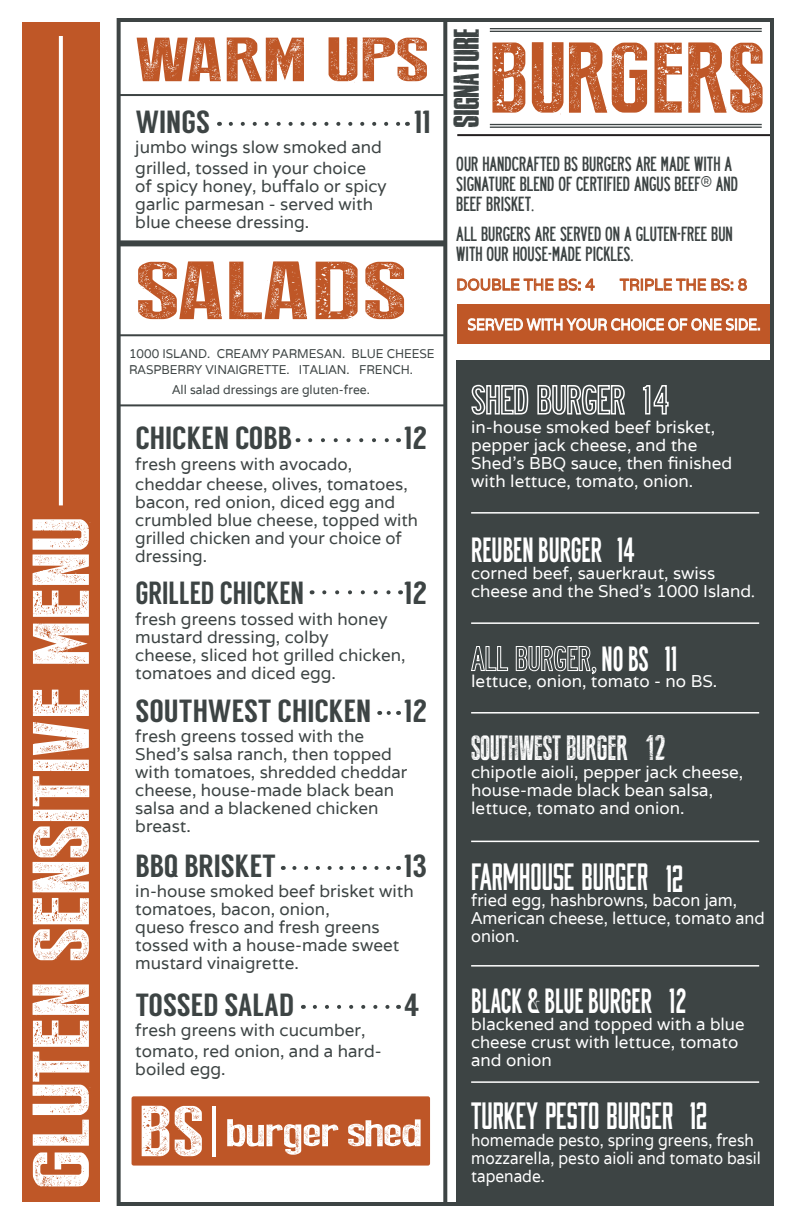
<style>
.page{position:relative;width:792px;height:1224px;background:#fff}
.page>*{position:absolute;margin:0;border:0;box-sizing:border-box;transform-origin:0 0}
.t1{font:100px "Press Style";color:#bf5727;scale:1.25 1}
.t2{font:82px "Press Style";color:#bf5727;scale:1.83 1}
.t3{font:80px "Press Style";color:#fff;scale:1.5 1}
.t4{font:62.4px "Press Style";color:#bf5727;scale:1.83 1}
.t5{font:35px "Langdon";color:#fff;scale:.68 1}
.t6{font:35px "Abolition Sharp";color:#fff;scale:.92 1}
.t7{font:35px "Press Style";color:#fff;scale:.92 1}
.t8{font:32px "Langdon";color:#3d4444}
.t9{font:32px "Langdon";color:#3d4444;scale:.9 1}
.t10{font:30px "Cross Town";color:#3d4444;scale:1.07 1}
.t11{font:18px/20px "Roadway";color:#3d4444;scale:.94 1}
.t12{font:17px/18px "Varela";color:#3d4444}
.t13{font:17px/18px "Varela";color:#fff}
.t14{font:17px/18px "Varela";color:#fff;scale:.91 1}
.t15{font:17px/18px "Varela";color:#fff;scale:.96 1}
.t16{font:16px "Varela";color:#fff;scale:.86 1}
.t17{font:16px "Varela";color:#bf5727;scale:.94 1}
.t18{font:12.6px "Varela";color:#3d4444;scale:.96 1}
.s1{font-family:"Roadway";font-size:18px}
</style>
<div class="page">
<div style="left:119px;top:240px;width:326px;height:6px;background:#3d4444"></div>
<hr style="left:119px;top:94px;width:326px;height:2px;background:#3d4444">
<div style="left:456px;top:361px;width:318px;height:841px;background:#3d4444"></div>
<hr style="left:457px;top:134px;width:314px;height:2px;background:#231f20">
<div style="left:457px;top:304px;width:314px;height:40px;background:#bf5727"></div>
<div style="left:117px;top:18px;width:657px;height:1188px;border:4px solid #3d4444"></div>
<div style="left:22px;top:22px;width:78px;height:1180px;background:#bf5727"></div>
<svg style="left:59px;top:36px;width:4px;height:469px;background:#fdfaf8"></svg>
<svg style="left:231px;top:122px;width:170px;height:4px"></svg>
<svg style="left:310px;top:438px;width:79px;height:4px"></svg>
<svg style="left:389px;top:711px;width:10px;height:4px"></svg>
<svg style="left:324px;top:590px;width:67px;height:4px"></svg>
<svg style="left:294px;top:866px;width:97px;height:4px"></svg>
<svg style="left:315px;top:1005px;width:75px;height:4px"></svg>
<hr style="left:490px;top:124px;width:272px;height:1px;background:#3d4444">
<hr style="left:490px;top:127px;width:272px;height:1px;background:#3d4444">
<hr style="left:490px;top:28px;width:272px;height:1px;background:#3d4444">
<hr style="left:490px;top:31px;width:272px;height:1px;background:#3d4444">
<svg style="left:467px;top:318px;width:293px;height:13px"></svg>
<svg style="left:457px;top:278px;width:138px;height:13px"></svg>
<svg style="left:620px;top:278px;width:127px;height:13px"></svg>
<svg style="left:471px;top:384px;width:58px;height:31px"></svg>
<svg style="left:537px;top:384px;width:88px;height:31px"></svg>
<svg style="left:471px;top:646px;width:38px;height:25px"></svg>
<svg style="left:515px;top:645px;width:82px;height:30px"></svg>
<svg style="left:642px;top:385px;width:27px;height:30px"></svg>
<hr style="left:471px;top:512px;width:288px;height:2px;background:#fff">
<hr style="left:471px;top:712px;width:288px;height:2px;background:#fff">
<hr style="left:471px;top:841px;width:288px;height:1px;background:#fff">
<hr style="left:471px;top:965px;width:288px;height:2px;background:#fff">
<hr style="left:471px;top:1081px;width:288px;height:2px;background:#fff">
<hr style="left:471px;top:622px;width:288px;height:2px;background:#fff">
<svg style="left:443px;top:20px;width:4px;height:1184px;background:#4b5252"></svg>
<hr style="left:119px;top:334px;width:326px;height:2px;background:#3d4444">
<hr style="left:119px;top:404px;width:326px;height:2px;background:#3d4444">
<div style="left:132px;top:1096px;width:298px;height:70px;background:#be5627;border-radius:2px"></div>
<svg style="left:142px;top:1106px;width:27px;height:50px"></svg>
<svg style="left:175px;top:1106px;width:27px;height:50px"></svg>
<svg style="left:227px;top:1119px;width:111px;height:36px"></svg>
<svg style="left:348px;top:1119px;width:73px;height:27px"></svg>
<hr style="left:212px;top:1106px;width:4px;height:50px;background:#fff">
<p class="t3" style="left:19px;top:1189px;width:450px;rotate:-90deg">GLUTEN SENSITIVE MENU</p>
<p class="t4" style="left:135px;top:27px;width:162px">WARM UPS</p>
<p class="t8" style="left:135px;top:103px;width:76px">WINGS</p>
<p class="t12" style="left:135px;top:137px;width:248px;line-height:20.4px">jumbo wings slow smoked and grilled, tossed in your choice</p>
<p class="t12" style="left:135px;top:177px;width:253px">of spicy honey, buffalo or spicy garlic parmesan - served with</p>
<p class="t12" style="left:135px;top:213px;width:176px">blue cheese dressing.</p>
<p class="t8" style="left:414px;top:103px;width:18px">11</p>
<p class="t2" style="left:135px;top:248px;width:150px">SALADS</p>
<p class="t18" style="left:129px;top:345px;width:320px">1000 ISLAND. CREAMY PARMESAN. BLUE CHEESE</p>
<p class="t18" style="left:129px;top:361px;width:297px">RASPBERRY VINAIGRETTE. ITALIAN. FRENCH.</p>
<p class="t18" style="left:172px;top:381px;width:208px">All salad dressings are gluten-free.</p>
<p class="t8" style="left:135px;top:419px;width:158px">CHICKEN COBB</p>
<p class="t8" style="left:404px;top:419px;width:24px">12</p>
<p class="t12" style="left:135px;top:455px;width:219px">fresh greens with avocado,</p>
<p class="t12" style="left:135px;top:475px;width:284px">cheddar cheese, olives, tomatoes, bacon, red onion, diced egg and crumbled blue cheese, topped with grilled chicken and your choice of dressing.</p>
<p class="t9" style="left:135px;top:575px;width:189px">GRILLED CHICKEN</p>
<p class="t8" style="left:404px;top:575px;width:24px">12</p>
<p class="t12" style="left:135px;top:610px;width:254px">fresh greens tossed with honey mustard dressing, colby</p>
<p class="t12" style="left:135px;top:646px;width:272px">cheese, sliced hot grilled chicken, tomatoes and diced egg.</p>
<p class="t8" style="left:135px;top:692px;width:237px">SOUTHWEST CHICKEN</p>
<p class="t8" style="left:404px;top:692px;width:24px">12</p>
<p class="t12" style="left:135px;top:727px;width:258px">fresh greens tossed with the<br>Shed’s salsa ranch, then topped</p>
<p class="t12" style="left:135px;top:763px;width:274px">with tomatoes, shredded cheddar cheese, house-made black bean</p>
<p class="t12" style="left:135px;top:799px;width:245px">salsa and a blackened chicken breast.</p>
<p class="t8" style="left:135px;top:847px;width:142px">BBQ BRISKET</p>
<p class="t8" style="left:404px;top:847px;width:25px">13</p>
<p class="t12" style="left:135px;top:882px;width:280px">in-house smoked beef brisket with tomatoes, bacon, onion,</p>
<p class="t12" style="left:135px;top:918px;width:266px">queso fresco and fresh greens tossed with a house-made sweet</p>
<p class="t12" style="left:135px;top:954px;width:165px">mustard vinaigrette.</p>
<p class="t8" style="left:135px;top:986px;width:160px">TOSSED SALAD</p>
<p class="t12" style="left:135px;top:1021px;width:232px">fresh greens with cucumber,</p>
<p class="t12" style="left:135px;top:1042px;width:248px">tomato, red onion, and a hard&shy;boiled egg.</p>
<p class="t8" style="left:404px;top:986px;width:17px">4</p>
<p class="t10" style="left:453px;top:127px;width:94px;rotate:-90deg">SIGNATURE</p>
<p class="t1" style="left:490px;top:26px;width:221px">BURGERS</p>
<p class="t11" style="left:456px;top:153px;width:301px">OUR HANDCRAFTED BS BURGERS ARE MADE WITH A<br>SIGNATURE BLEND OF CERTIFIED ANGUS BEEF<sup>®</sup> AND<br>BEEF BRISKET.</p>
<p class="t11" style="left:456px;top:223px;width:296px">ALL BURGERS ARE SERVED ON A GLUTEN-FREE BUN<br>WITH OUR HOUSE-MADE PICKLES.</p>
<p class="t17" style="left:456px;top:274px;width:149px">DOUBLE THE BS: 4</p>
<p class="t17" style="left:620px;top:274px;width:137px">TRIPLE THE BS: 8</p>
<p class="t16" style="left:468px;top:314px;width:342px">SERVED WITH YOUR CHOICE OF ONE SIDE.</p>
<p class="t13" style="left:471px;top:417px;width:245px">in-house smoked beef brisket,</p>
<p class="t13" style="left:471px;top:435px;width:228px">pepper jack cheese, and the</p>
<p class="t13" style="left:471px;top:453px;width:263px">Shed's BBQ sauce, then finished</p>
<p class="t13" style="left:471px;top:471px;width:224px">with lettuce, tomato, onion.</p>
<p class="t5" style="left:471px;top:529px;width:242px">REUBEN BURGER 14</p>
<p class="t13" style="left:471px;top:564px;width:285px">corned beef, sauerkraut, swiss cheese and the Shed’s 1000 Island<span class="s1">.</span></p>
<p class="t5" style="left:602px;top:638px;width:71px">NO BS</p>
<p class="t5" style="left:665px;top:638px;width:19px">11</p>
<p class="t13" style="left:471px;top:672px;width:248px">lettuce, onion, tomato - no BS.</p>
<p class="t7" style="left:471px;top:729px;width:172px">SOUTHWEST BURGER</p>
<p class="t7" style="left:645px;top:729px;width:23px">12</p>
<p class="t13" style="left:471px;top:763px;width:274px">chipotle aioli, pepper jack cheese, house-made black bean salsa,</p>
<p class="t13" style="left:471px;top:799px;width:215px">lettuce, tomato and onion.</p>
<p class="t6" style="left:471px;top:855px;width:194px">FARMHOUSE BURGER</p>
<p class="t6" style="left:666px;top:857px;width:20px">12</p>
<p class="t15" style="left:471px;top:891px;width:307px">fried egg, hashbrowns, bacon jam,<br>American cheese, lettuce, tomato and onion.</p>
<p class="t5" style="left:471px;top:981px;width:268px">BLACK &amp; BLUE BURGER</p>
<p class="t5" style="left:669px;top:981px;width:27px">12</p>
<p class="t13" style="left:471px;top:1015px;width:275px">blackened and topped with a blue cheese crust with lettuce, tomato and onion</p>
<p class="t6" style="left:471px;top:1094px;width:221px">TURKEY PESTO BURGER</p>
<p class="t6" style="left:690px;top:1094px;width:20px">12</p>
<p class="t14" style="left:471px;top:1131px;width:320px">homemade pesto, spring greens, fresh mozzarella, pesto aioli and tomato basil tapenade.</p>
</div>
